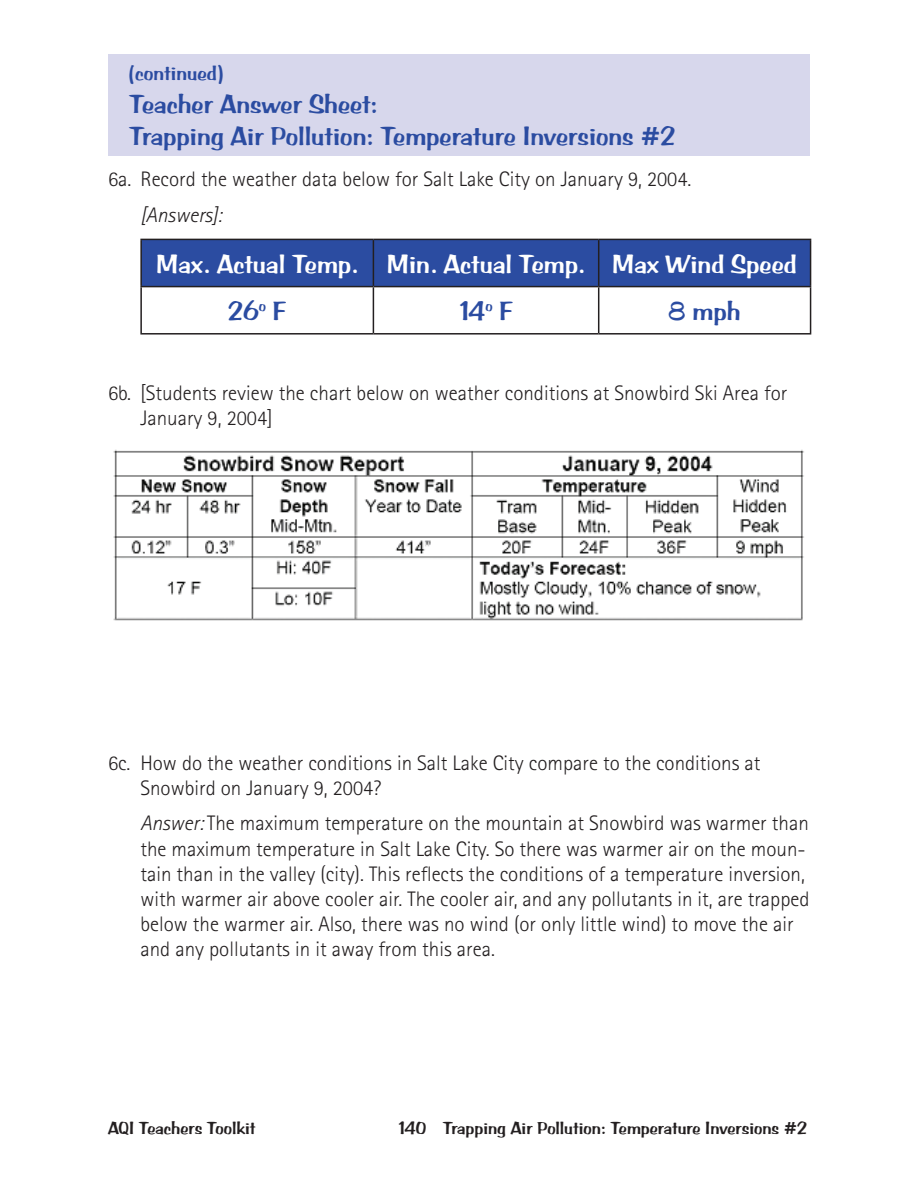
<style>
.page{position:relative;width:918px;height:1188px;background:#fff}
.page>*{position:absolute;margin:0;border:0;box-sizing:border-box;transform-origin:0 0}
.table_answer_blue{font:27px/32.4px "Arab Bru D";color:#2b4ca1}
.table_head_white{font:27px "Arab Bru D";color:#fff}
.question_sheet_body{font:300 21px/25.2px "Rotis Sans Serif";color:#231f20}
.t1{font:21px "Arab Bru D";color:#2b4ca1}
.question_sheet_body-2{font:italic 300 21px "Rotis Sans Serif";color:#231f20}
.t2{font:18px "Arab Bru D";color:#231f20}
.s1{font-style:italic}
</style>
<div class="page">
<div style="left:108px;top:54px;width:702px;height:101px;background:#d7d7ec"></div>
<div style="left:142px;top:240px;width:668px;height:46px;background:#2b4ca1"></div>
<hr style="left:140px;top:239px;width:233px;height:1px;background:#231f20">
<hr style="left:140px;top:240px;width:2px;height:46px;background:#231f20">
<hr style="left:373px;top:239px;width:226px;height:1px;background:#231f20">
<hr style="left:373px;top:240px;width:1px;height:46px;background:#231f20">
<hr style="left:599px;top:239px;width:212px;height:1px;background:#231f20">
<hr style="left:598px;top:240px;width:1px;height:46px;background:#231f20">
<hr style="left:810px;top:240px;width:1px;height:46px;background:#231f20">
<hr style="left:140px;top:286px;width:233px;height:1px;background:#231f20">
<hr style="left:140px;top:287px;width:2px;height:46px;background:#231f20">
<hr style="left:373px;top:286px;width:226px;height:1px;background:#231f20">
<hr style="left:373px;top:287px;width:1px;height:46px;background:#231f20">
<hr style="left:599px;top:286px;width:212px;height:1px;background:#231f20">
<hr style="left:598px;top:287px;width:1px;height:46px;background:#231f20">
<hr style="left:810px;top:287px;width:1px;height:46px;background:#231f20">
<hr style="left:140px;top:333px;width:233px;height:2px;background:#231f20">
<hr style="left:373px;top:333px;width:226px;height:2px;background:#231f20">
<hr style="left:599px;top:333px;width:212px;height:2px;background:#231f20">
<img style="left:113px;top:449px;width:691px;height:172px">
<p class="t1" style="left:129px;top:61px;width:95px">(continued)</p>
<p class="table_answer_blue" style="left:129px;top:88px;width:548px">Teacher Answer Sheet:<br>Trapping Air Pollution: Temperature Inversions #2</p>
<p class="question_sheet_body" style="left:108px;top:167px;width:585px">6a. Record the weather data below for Salt Lake City on January 9, 2004.</p>
<p class="question_sheet_body-2" style="left:140px;top:203px;width:83px">[Answers]:</p>
<p class="table_head_white" style="left:156px;top:249px;width:204px">Max. Actual Temp.</p>
<p class="table_head_white" style="left:387px;top:249px;width:200px">Min. Actual Temp.</p>
<p class="table_head_white" style="left:612px;top:249px;width:186px">Max Wind Speed</p>
<p class="table_answer_blue" style="left:228px;top:295px;width:59px">26<sup>o</sup> F</p>
<p class="table_answer_blue" style="left:459px;top:295px;width:55px">14<sup>o</sup> F</p>
<p class="table_answer_blue" style="left:669px;top:295px;width:73px">8 mph</p>
<p class="question_sheet_body" style="left:140px;top:380px;width:649px;text-indent:-32px">6b. [Students review the chart below on weather conditions at Snowbird Ski Area for<br>January 9, 2004]</p>
<p class="question_sheet_body" style="left:140px;top:750px;width:622px;text-indent:-32px">6c. How do the weather conditions in Salt Lake City compare to the conditions at<br>Snowbird on January 9, 2004?</p>
<p class="question_sheet_body" style="left:140px;top:811px;width:671px"><span class="s1">Answer:</span> The maximum temperature on the mountain at Snowbird was warmer than the maximum temperature in Salt Lake City. So there was warmer air on the moun&shy;tain than in the valley (city). This reflects the conditions of a temperature inversion, with warmer air above cooler air. The cooler air, and any pollutants in it, are trapped below the warmer air. Also, there was no wind (or only little wind) to move the air and any pollutants in it away from this area.</p>
<p class="t2" style="left:108px;top:1118px;width:149px">AQI Teachers Toolkit</p>
<p class="t2" style="left:399px;top:1118px;width:410px">140 Trapping Air Pollution: Temperature Inversions #2</p>
</div>
